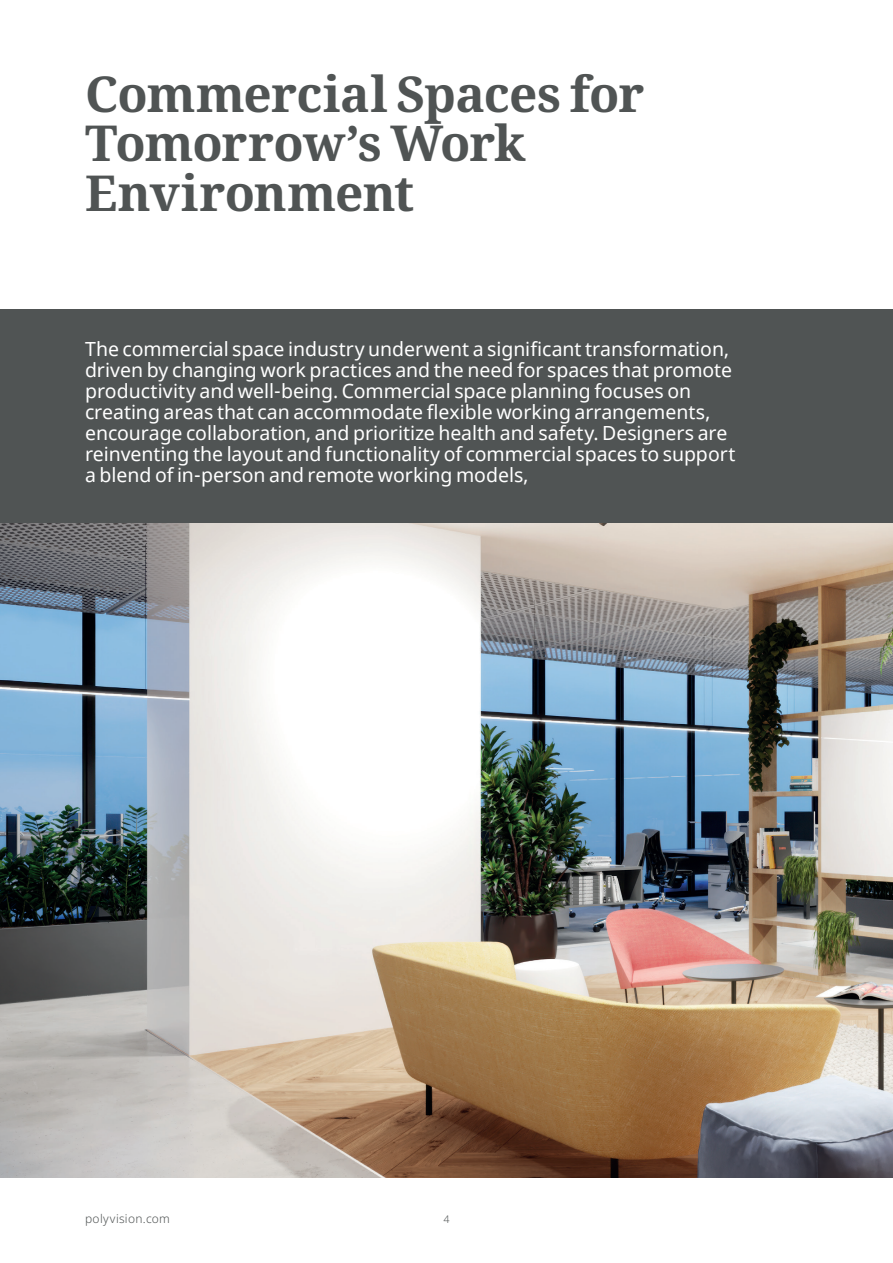
<style>
.page{position:relative;width:893px;height:1263px;background:#fff}
.page>*{position:absolute;margin:0;border:0;box-sizing:border-box;transform-origin:0 0}
.t1{font:700 49.5px/49.5px "Noto Serif";letter-spacing:-.015em;color:#505454}
.t2{font:19.5px/21px "Noto Sans";color:#fff}
.t3{font:300 12px "Noto Sans";letter-spacing:.025em;color:#505454}
.t4{font:300 10.5px "Noto Sans";color:#505454}
</style>
<div class="page">
<div style="left:0;top:309px;width:893px;height:214px;background:#505454"></div>
<img style="left:0;top:523px;width:893px;height:655px">
<h1 class="t1" style="left:85px;top:70px;width:561px">Commercial Spaces for<br>Tomorrow’s Work<br>Environment</h1>
<p class="t2" style="left:85px;top:339px;width:652px">The commercial space industry underwent a significant transformation, driven by changing work practices and the need for spaces that promote productivity and well-being. Commercial space planning focuses on creating areas that can accommodate flexible working arrangements, encourage collaboration, and prioritize health and safety. Designers are reinventing the layout and functionality of commercial spaces to support a blend of in-person and remote working models,</p>
<p class="t3" style="left:85px;top:1212px;width:86px">polyvision.com</p>
<p class="t4" style="left:443px;top:1213px;width:8px">4</p>
</div>
